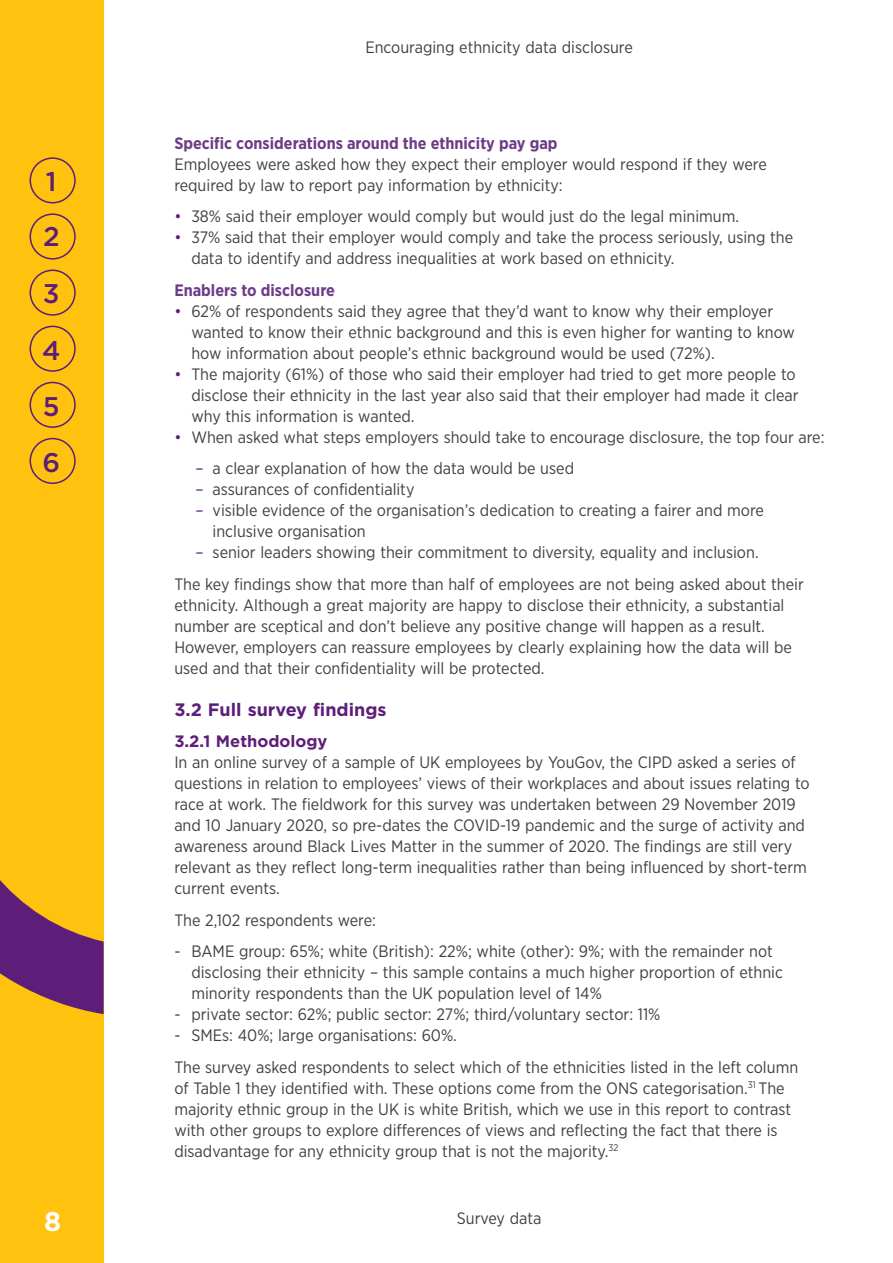
<style>
.page{position:relative;width:893px;height:1263px;background:#fff}
.page>*{position:absolute;margin:0;border:0;box-sizing:border-box;transform-origin:0 0}
.t1{font:500 27px/56.1px "Gotham";color:#5d1e79}
.t2{font:700 27px "Gotham";color:#fff}
.Subhead_1{font:700 18px "Gotham";color:#5d1e79}
.B_body{font:16.5px/21px "Gotham Narrow";color:#414042}
.B_bullets{font:16.5px/21px "Gotham Narrow";color:#414042}
.B_bullets_last{font:16.5px/21px "Gotham Narrow";color:#414042}
.Subhead_2{font:700 16.5px "Gotham Narrow";color:#6d3c87}
.Subhead_1-2{font:700 16.5px "Gotham";color:#5d1e79}
.s1{color:#5d1e79}
</style>
<div class="page">
<div style="left:0;top:0;width:104px;height:1263px;background:#ffc20e"></div>
<svg style="left:0;top:880px;width:104px;height:134px"></svg>
<div style="left:30px;top:157px;width:46px;height:46px;border:2px solid #5d1e79;border-radius:50%"></div>
<div style="left:30px;top:213px;width:46px;height:47px;border:2px solid #5d1e79;border-radius:50%"></div>
<div style="left:30px;top:270px;width:46px;height:46px;border:2px solid #5d1e79;border-radius:50%"></div>
<div style="left:30px;top:326px;width:46px;height:46px;border:2px solid #5d1e79;border-radius:50%"></div>
<div style="left:30px;top:382px;width:46px;height:46px;border:2px solid #5d1e79;border-radius:50%"></div>
<div style="left:30px;top:438px;width:46px;height:46px;border:2px solid #5d1e79;border-radius:50%"></div>
<h1 class="t1" style="left:43px;top:154px;width:18px;line-height:54.6px">1<br>2</h1>
<h1 class="t1" style="left:42px;top:265px;width:20px;text-align:justify">3<br>4<br>5<br>6</h1>
<h1 class="t2" style="left:44px;top:1204px;width:19px">8</h1>
<p class="B_body" style="left:365px;top:36px;width:269px">Encouraging ethnicity data disclosure</p>
<h3 class="Subhead_2" style="left:174px;top:132px;width:385px">Specific considerations around the ethnicity pay gap</h3>
<p class="B_body" style="left:174px;top:153px;width:594px">Employees were asked how they expect their employer would respond if they were required by law to report pay information by ethnicity:</p>
<p class="B_bullets" style="left:174px;top:205px;width:566px"><span class="s1">•</span> 38% said their employer would comply but would just do the legal minimum.</p>
<p class="B_bullets_last" style="left:191px;top:226px;width:603px;text-indent:-17px"><span class="s1">•</span> 37% said that their employer would comply and take the process seriously, using the data to identify and address inequalities at work based on ethnicity.</p>
<h3 class="Subhead_2" style="left:174px;top:279px;width:162px">Enablers to disclosure</h3>
<p class="B_bullets" style="left:191px;top:300px;width:605px;text-indent:-17px"><span class="s1">•</span> 62% of respondents said they agree that they’d want to know why their employer wanted to know their ethnic background and this is even higher for wanting to know how information about people’s ethnic background would be used (72%).</p>
<p class="B_bullets" style="left:191px;top:363px;width:609px;text-indent:-17px"><span class="s1">•</span> The majority (61%) of those who said their employer had tried to get more people to disclose their ethnicity in the last year also said that their employer had made it clear why this information is wanted.</p>
<p class="B_bullets_last" style="left:174px;top:426px;width:652px"><span class="s1">•</span> When asked what steps employers should take to encourage disclosure, the top four are:</p>
<p class="B_bullets" style="left:196px;top:457px;width:380px"><span class="s1">–</span> a clear explanation of how the data would be used</p>
<p class="B_bullets" style="left:196px;top:478px;width:220px"><span class="s1">–</span> assurances of confidentiality</p>
<p class="B_bullets" style="left:213px;top:499px;width:553px;text-indent:-17px"><span class="s1">–</span> visible evidence of the organisation’s dedication to creating a fairer and more inclusive organisation</p>
<p class="B_bullets_last" style="left:196px;top:541px;width:565px"><span class="s1">–</span> senior leaders showing their commitment to diversity, equality and inclusion.</p>
<p class="B_body" style="left:174px;top:573px;width:631px">The key findings show that more than half of employees are not being asked about their ethnicity. Although a great majority are happy to disclose their ethnicity, a substantial number are sceptical and don’t believe any positive change will happen as a result.<br>However, employers can reassure employees by clearly explaining how the data will be used and that their confidentiality will be protected.</p>
<h2 class="Subhead_1" style="left:174px;top:697px;width:214px">3.2 Full survey findings</h2>
<h2 class="Subhead_1-2" style="left:174px;top:730px;width:155px">3.2.1 Methodology</h2>
<p class="B_body" style="left:174px;top:751px;width:637px">In an online survey of a sample of UK employees by YouGov, the CIPD asked a series of questions in relation to employees’ views of their workplaces and about issues relating to race at work. The fieldwork for this survey was undertaken between 29 November 2019 and 10 January 2020, so pre-dates the COVID-19 pandemic and the surge of activity and awareness around Black Lives Matter in the summer of 2020. The findings are still very relevant as they reflect long-term inequalities rather than being influenced by short-term current events.</p>
<p class="B_body" style="left:174px;top:909px;width:203px">The 2,102 respondents were:</p>
<p class="B_bullets" style="left:191px;top:940px;width:593px;text-indent:-17px"><span class="s1">-</span> BAME group: 65%; white (British): 22%; white (other): 9%; with the remainder not disclosing their ethnicity – this sample contains a much higher proportion of ethnic minority respondents than the UK population level of 14%</p>
<p class="B_bullets" style="left:174px;top:1003px;width:488px"><span class="s1">-</span> private sector: 62%; public sector: 27%; third/voluntary sector: 11%</p>
<p class="B_bullets_last" style="left:174px;top:1024px;width:284px"><span class="s1">-</span> SMEs: 40%; large organisations: 60%.</p>
<p class="B_body" style="left:174px;top:1056px;width:625px">The survey asked respondents to select which of the ethnicities listed in the left column of Table 1 they identified with. These options come from the ONS categorisation.<sup>31</sup> The majority ethnic group in the UK is white British, which we use in this report to contrast with other groups to explore differences of views and reflecting the fact that there is disadvantage for any ethnicity group that is not the majority.<sup>32</sup></p>
<p class="B_body" style="left:457px;top:1207px;width:86px">Survey data</p>
</div>
